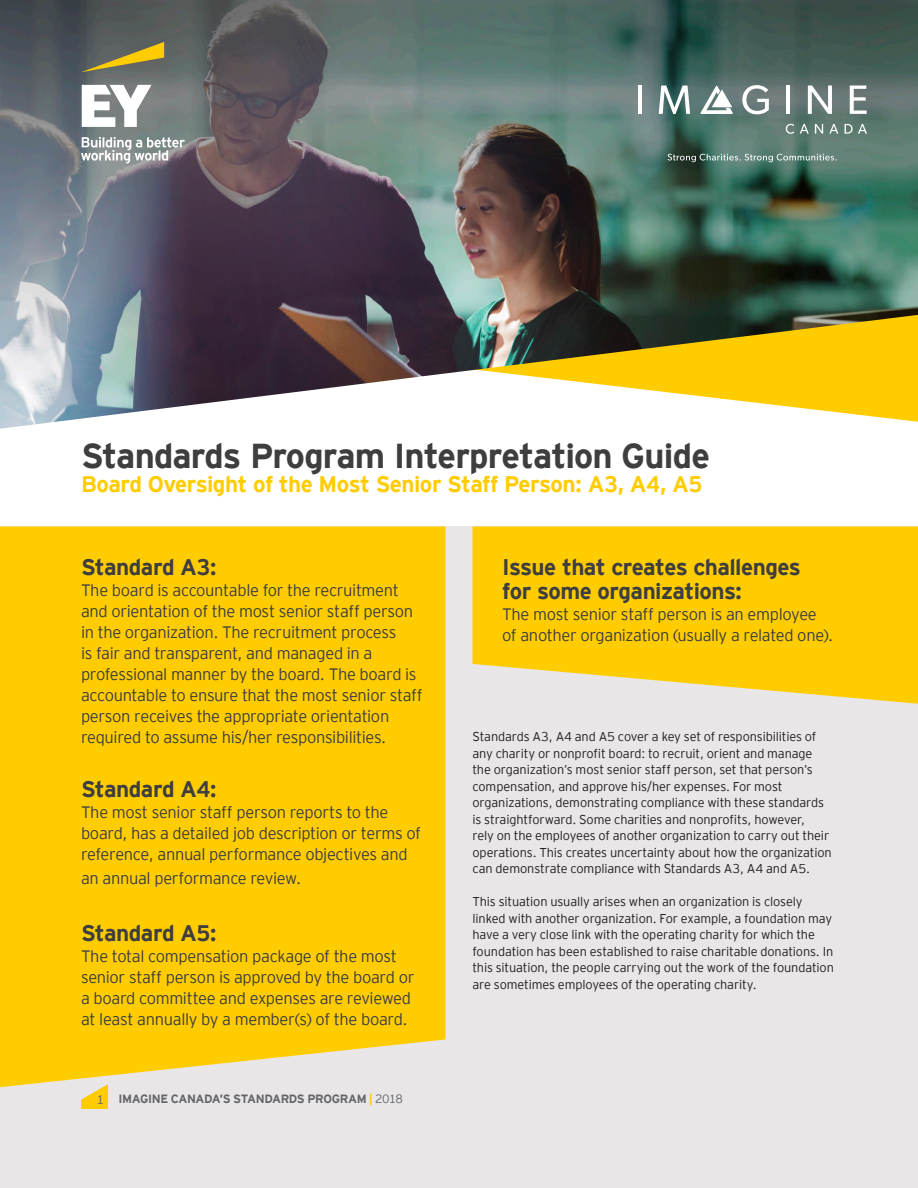
<style>
.page{position:relative;width:918px;height:1188px;background:#fff}
.page>*{position:absolute;margin:0;border:0;box-sizing:border-box;transform-origin:0 0}
.t1{font:700 34.5px "EY Interstate";letter-spacing:-.025em;color:#3e3e3f}
.Headers{font:700 22.5px/24px "EY Interstate";letter-spacing:-.025em;color:#3e3e3f}
.Headers-2{font:700 22.5px "EY Interstate";letter-spacing:-.025em;color:#fc0}
.Large_BodyCopy{font:300 16.5px/21px "EY Interstate";letter-spacing:-.02em;color:#3e3e3f}
.Body_Copy{font:300 16.5px/21px "EY Interstate";letter-spacing:-.025em;color:#3e3e3f}
.Body_Copy-2{font:300 12.75px/16.5px "EY Interstate";letter-spacing:-.01em;color:#231f20}
.Body_Copy-3{font:700 12px "EY Interstate";letter-spacing:-.035em;color:#63656a}
.s1{font-weight:300;font-size:12.75px}
.s2{color:#fc0}
.s3{font-weight:300}
</style>
<div class="page">
<div style="left:0;top:526px;width:918px;height:662px;background:#e8e6e7"></div>
<div style="left:0;top:526px;width:446px;height:561px;background:#fc0"></div>
<img style="left:0;top:0;width:918px;height:429px">
<svg style="left:81px;top:42px;width:83px;height:30px;background:#867d49"></svg>
<svg style="left:81px;top:85px;width:104px;height:78px"></svg>
<hr style="left:638px;top:86px;width:4px;height:28px;background:#fff">
<svg style="left:659px;top:86px;width:31px;height:28px"></svg>
<svg style="left:742px;top:85px;width:27px;height:29px"></svg>
<hr style="left:786px;top:86px;width:4px;height:28px;background:#fff">
<svg style="left:808px;top:86px;width:24px;height:28px"></svg>
<svg style="left:850px;top:86px;width:17px;height:28px"></svg>
<svg style="left:786px;top:124px;width:8px;height:10px"></svg>
<svg style="left:800px;top:124px;width:9px;height:10px"></svg>
<svg style="left:815px;top:124px;width:8px;height:10px"></svg>
<svg style="left:829px;top:124px;width:9px;height:10px"></svg>
<svg style="left:845px;top:124px;width:22px;height:10px"></svg>
<svg style="left:700px;top:86px;width:33px;height:28px"></svg>
<svg style="left:668px;top:154px;width:169px;height:8px"></svg>
<svg style="left:472px;top:526px;width:446px;height:178px;background:#fccf1b"></svg>
<svg style="left:81px;top:1084px;width:27px;height:25px"></svg>
<p class="t1" style="left:81px;top:431px;width:630px">Standards Program Interpretation Guide</p>
<p class="Headers-2" style="left:81px;top:468px;width:623px">Board Oversight of the Most Senior Staff Person: A3, A4, A5</p>
<p class="Headers" style="left:81px;top:553px;width:137px">Standard A3:</p>
<p class="Large_BodyCopy" style="left:81px;top:578px;width:343px">The board is accountable for the recruitment and orientation of the most senior staff person in the organization. The recruitment process<br>is fair and transparent, and managed in a professional manner by the board. The board is accountable to ensure that the most senior staff person receives the appropriate orientation required to assume his/her responsibilities.</p>
<p class="Headers" style="left:81px;top:775px;width:137px">Standard A4:</p>
<p class="Large_BodyCopy" style="left:81px;top:800px;width:341px">The most senior staff person reports to the board, has a detailed job description or terms of reference, annual performance objectives and</p>
<p class="Large_BodyCopy" style="left:81px;top:866px;width:222px">an annual performance review.</p>
<p class="Headers" style="left:81px;top:919px;width:137px">Standard A5:</p>
<p class="Large_BodyCopy" style="left:81px;top:944px;width:335px">The total compensation package of the most senior staff person is approved by the board or a board committee and expenses are reviewed at least annually by a member(s) of the board.</p>
<p class="Body_Copy-3" style="left:96px;top:1090px;width:308px"><span class="s1">1</span> IMAGINE CANADA’S STANDARDS PROGRAM <span class="s2">|</span> <span class="s3">2018</span></p>
<p class="Headers" style="left:502px;top:553px;width:300px">Issue that creates challenges for some organizations:</p>
<p class="Body_Copy" style="left:502px;top:602px;width:333px">The most senior staff person is an employee of another organization (usually a related one).</p>
<p class="Body_Copy-2" style="left:472px;top:727px;width:361px">Standards A3, A4 and A5 cover a key set of responsibilities of any charity or nonprofit board: to recruit, orient and manage the organization’s most senior staff person, set that person’s compensation, and approve his/her expenses. For most organizations, demonstrating compliance with these standards is straightforward. Some charities and nonprofits, however,<br>rely on the employees of another organization to carry out their operations. This creates uncertainty about how the organization can demonstrate compliance with Standards A3, A4 and A5.</p>
<p class="Body_Copy-2" style="left:472px;top:892px;width:363px">This situation usually arises when an organization is closely linked with another organization. For example, a foundation may have a very close link with the operating charity for which the foundation has been established to raise charitable donations. In this situation, the people carrying out the work of the foundation are sometimes employees of the operating charity.</p>
</div>
